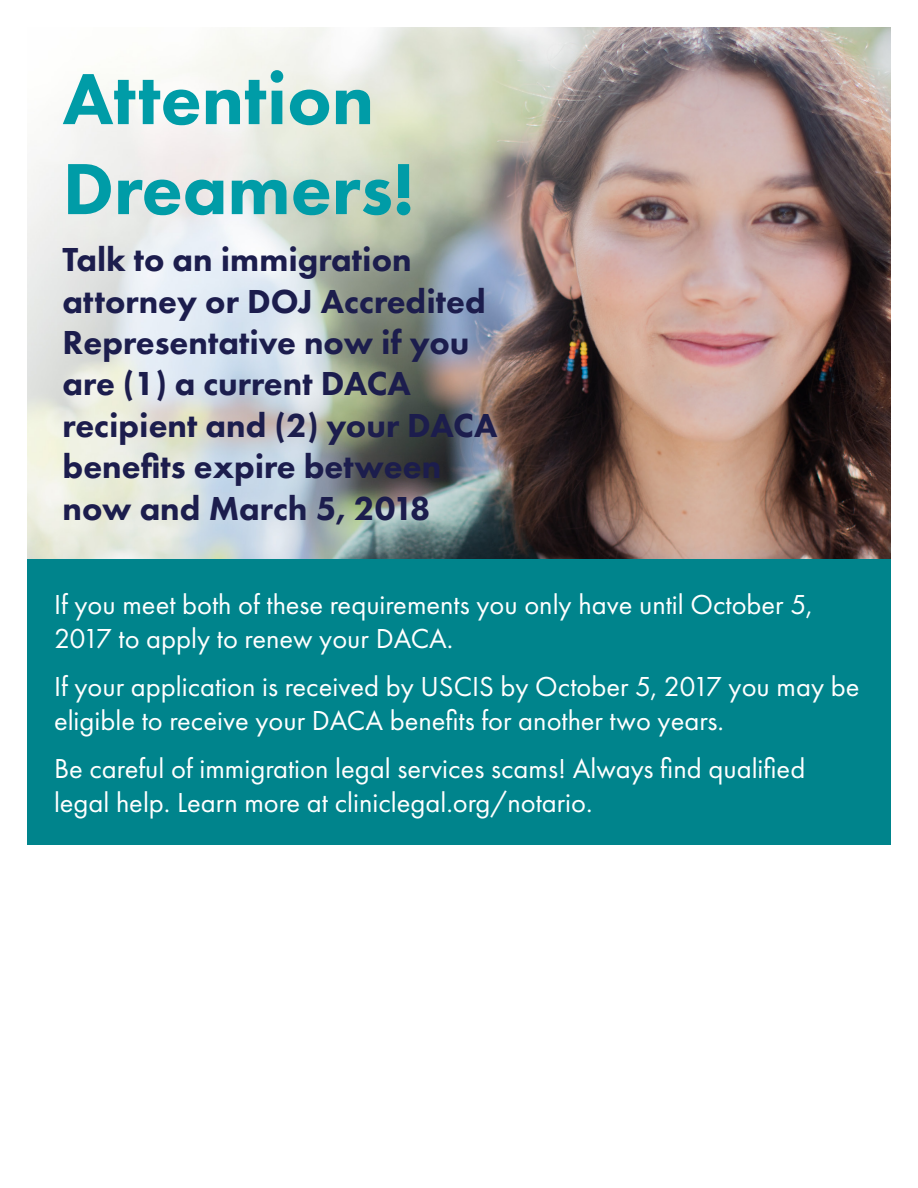
<style>
.page{position:relative;width:918px;height:1188px;background:#fff}
.page>*{position:absolute;margin:0;border:0;box-sizing:border-box;transform-origin:0 0}
.t1{font:800 75px/90px "Futura PT";color:#009ca7}
.t2{font:800 34.5px/41.4px "Futura PT";color:#1c1d4d}
.t3{font:28.5px/34.2px "Futura PT";color:#fff}
</style>
<div class="page">
<img style="left:27px;top:27px;width:864px;height:532px">
<div style="left:27px;top:559px;width:864px;height:286px;background:#00848c"></div>
<h1 class="t1" style="left:63px;top:53px;width:353px">Attention<br>Dreamers!</h1>
<p class="t2" style="left:63px;top:238px;width:436px">Talk to an immigration attorney or DOJ Accredited<br>Representative now if you are (1) a current DACA recipient and (2) your DACA benefits expire between now and March 5, 2018</p>
<p class="t3" style="left:54px;top:587px;width:760px">If you meet both of these requirements you only have until October 5,<br>2017 to apply to renew your DACA.</p>
<p class="t3" style="left:54px;top:669px;width:807px">If your application is received by USCIS by October 5, 2017 you may be eligible to receive your DACA benefits for another two years.</p>
<p class="t3" style="left:54px;top:751px;width:753px">Be careful of immigration legal services scams! Always find qualified legal help. Learn more at cliniclegal.org/notario.</p>
</div>
